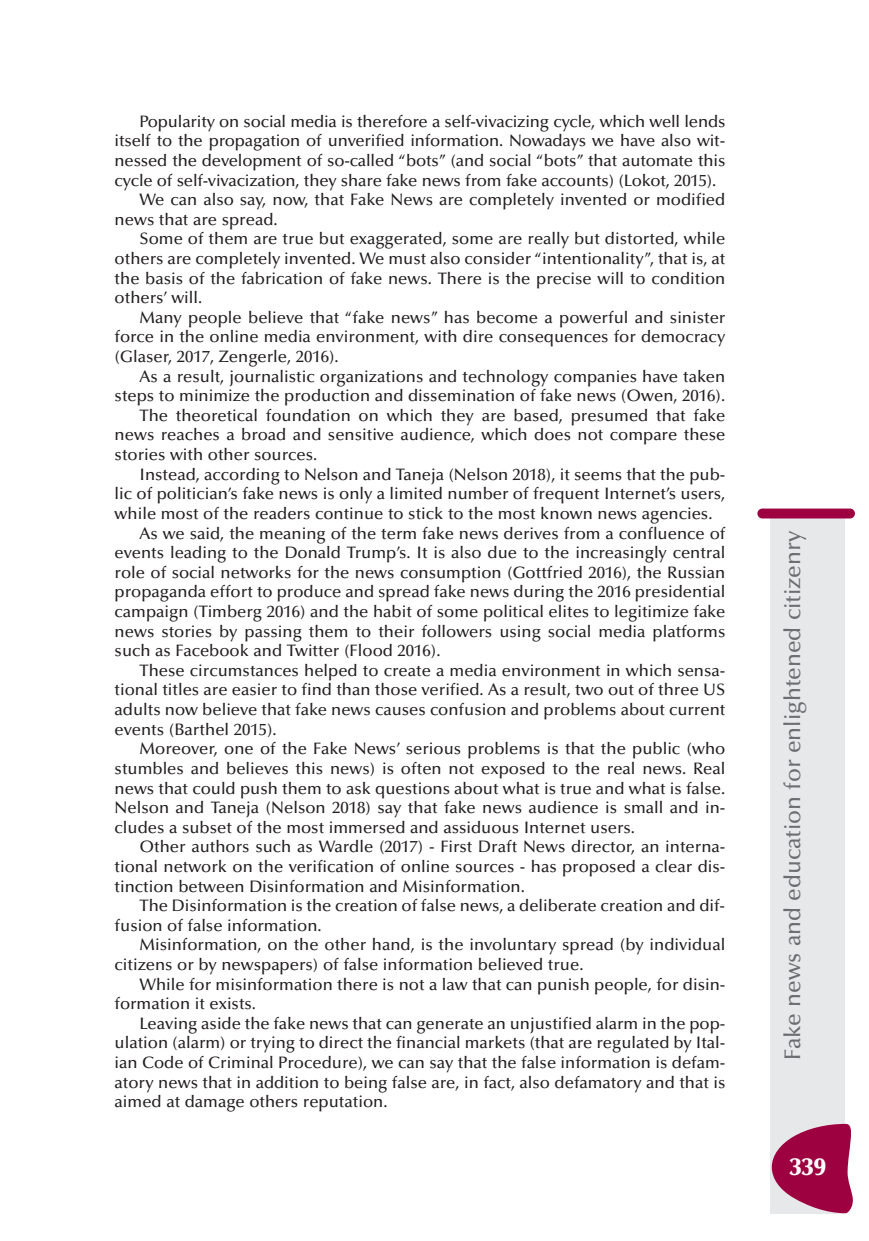
<style>
.page{position:relative;width:869px;height:1241px;background:#fff}
.page>*{position:absolute;margin:0;border:0;box-sizing:border-box;transform-origin:0 0}
.t1{font:900 24.5px "Optima";color:#fff}
.t2{font:500 22.75px "Optima";color:#6c6d70}
.t3{font:500 16.62px "Optima";color:#231f20}
</style>
<div class="page">
<div style="left:770px;top:516px;width:74px;height:697px;background:#e7e8e9"></div>
<div style="left:757px;top:508px;width:97px;height:10px;background:#9d0140;border-radius:5px"></div>
<svg style="left:771px;top:1123px;width:82px;height:89px"></svg>
<p class="t3" style="left:139px;top:114px;width:587px">Popularity on social media is therefore a self-vivacizing cycle, which well lends</p>
<p class="t3" style="left:115px;top:134px;width:611px">itself to the propagation of unverified information. Nowadays we have also wit-</p>
<p class="t3" style="left:115px;top:154px;width:612px">nessed the development of so-called “bots” (and social “bots” that automate this</p>
<p class="t3" style="left:115px;top:173px;width:603px">cycle of self-vivacization, they share fake news from fake accounts) (Lokot, 2015).</p>
<p class="t3" style="left:139px;top:193px;width:587px">We can also say, now, that Fake News are completely invented or modified</p>
<p class="t3" style="left:115px;top:212px;width:164px">news that are spread.</p>
<p class="t3" style="left:139px;top:232px;width:587px">Some of them are true but exaggerated, some are really but distorted, while</p>
<p class="t3" style="left:115px;top:252px;width:612px">others are completely invented. We must also consider “intentionality”, that is, at</p>
<p class="t3" style="left:115px;top:271px;width:612px">the basis of the fabrication of fake news. There is the precise will to condition</p>
<p class="t3" style="left:115px;top:291px;width:89px">others’ will.</p>
<p class="t3" style="left:139px;top:310px;width:587px">Many people believe that “fake news” has become a powerful and sinister</p>
<p class="t3" style="left:115px;top:330px;width:612px">force in the online media environment, with dire consequences for democracy</p>
<p class="t3" style="left:115px;top:350px;width:225px">(Glaser, 2017, Zengerle, 2016).</p>
<p class="t3" style="left:139px;top:369px;width:587px">As a result, journalistic organizations and technology companies have taken</p>
<p class="t3" style="left:115px;top:389px;width:611px">steps to minimize the production and dissemination of fake news (Owen, 2016).</p>
<p class="t3" style="left:139px;top:408px;width:587px">The theoretical foundation on which they are based, presumed that fake</p>
<p class="t3" style="left:115px;top:428px;width:612px">news reaches a broad and sensitive audience, which does not compare these</p>
<p class="t3" style="left:115px;top:448px;width:204px">stories with other sources.</p>
<p class="t3" style="left:139px;top:467px;width:587px">Instead, according to Nelson and Taneja (Nelson 2018), it seems that the pub-</p>
<p class="t3" style="left:115px;top:487px;width:612px">lic of politician’s fake news is only a limited number of frequent Internet’s users,</p>
<p class="t3" style="left:115px;top:506px;width:599px">while most of the readers continue to stick to the most known news agencies.</p>
<p class="t3" style="left:139px;top:526px;width:587px">As we said, the meaning of the term fake news derives from a confluence of</p>
<p class="t3" style="left:115px;top:546px;width:612px">events leading to the Donald Trump’s. It is also due to the increasingly central</p>
<p class="t3" style="left:115px;top:565px;width:612px">role of social networks for the news consumption (Gottfried 2016), the Russian</p>
<p class="t3" style="left:115px;top:585px;width:612px">propaganda effort to produce and spread fake news during the 2016 presidential</p>
<p class="t3" style="left:115px;top:604px;width:612px">campaign (Timberg 2016) and the habit of some political elites to legitimize fake</p>
<p class="t3" style="left:115px;top:624px;width:612px">news stories by passing them to their followers using social media platforms</p>
<p class="t3" style="left:115px;top:644px;width:327px">such as Facebook and Twitter (Flood 2016).</p>
<p class="t3" style="left:139px;top:663px;width:587px">These circumstances helped to create a media environment in which sensa-</p>
<p class="t3" style="left:115px;top:683px;width:612px">tional titles are easier to find than those verified. As a result, two out of three US</p>
<p class="t3" style="left:115px;top:702px;width:612px">adults now believe that fake news causes confusion and problems about current</p>
<p class="t3" style="left:115px;top:722px;width:163px">events (Barthel 2015).</p>
<p class="t3" style="left:139px;top:742px;width:587px">Moreover, one of the Fake News’ serious problems is that the public (who</p>
<p class="t3" style="left:115px;top:761px;width:612px">stumbles and believes this news) is often not exposed to the real news. Real</p>
<p class="t3" style="left:115px;top:781px;width:612px">news that could push them to ask questions about what is true and what is false.</p>
<p class="t3" style="left:115px;top:800px;width:612px">Nelson and Taneja (Nelson 2018) say that fake news audience is small and in-</p>
<p class="t3" style="left:115px;top:820px;width:521px">cludes a subset of the most immersed and assiduous Internet users.</p>
<p class="t3" style="left:139px;top:840px;width:587px">Other authors such as Wardle (2017) - First Draft News director, an interna-</p>
<p class="t3" style="left:115px;top:859px;width:612px">tional network on the verification of online sources - has proposed a clear dis-</p>
<p class="t3" style="left:115px;top:879px;width:411px">tinction between Disinformation and Misinformation.</p>
<p class="t3" style="left:139px;top:898px;width:587px">The Disinformation is the creation of false news, a deliberate creation and dif-</p>
<p class="t3" style="left:115px;top:918px;width:208px">fusion of false information.</p>
<p class="t3" style="left:139px;top:938px;width:587px">Misinformation, on the other hand, is the involuntary spread (by individual</p>
<p class="t3" style="left:115px;top:957px;width:470px">citizens or by newspapers) of false information believed true.</p>
<p class="t3" style="left:139px;top:977px;width:587px">While for misinformation there is not a law that can punish people, for disin-</p>
<p class="t3" style="left:115px;top:996px;width:143px">formation it exists.</p>
<p class="t3" style="left:139px;top:1016px;width:587px">Leaving aside the fake news that can generate an unjustified alarm in the pop-</p>
<p class="t3" style="left:115px;top:1036px;width:612px">ulation (alarm) or trying to direct the financial markets (that are regulated by Ital-</p>
<p class="t3" style="left:115px;top:1055px;width:612px">ian Code of Criminal Procedure), we can say that the false information is defam-</p>
<p class="t3" style="left:115px;top:1075px;width:612px">atory news that in addition to being false are, in fact, also defamatory and that is</p>
<p class="t3" style="left:115px;top:1094px;width:274px">aimed at damage others reputation.</p>
<h2 class="t2" style="left:783px;top:1059px;width:531px;rotate:-90deg">Fake news and education for enlightened citizenry</h2>
<h1 class="t1" style="left:789px;top:1156px;width:38px">339</h1>
</div>
